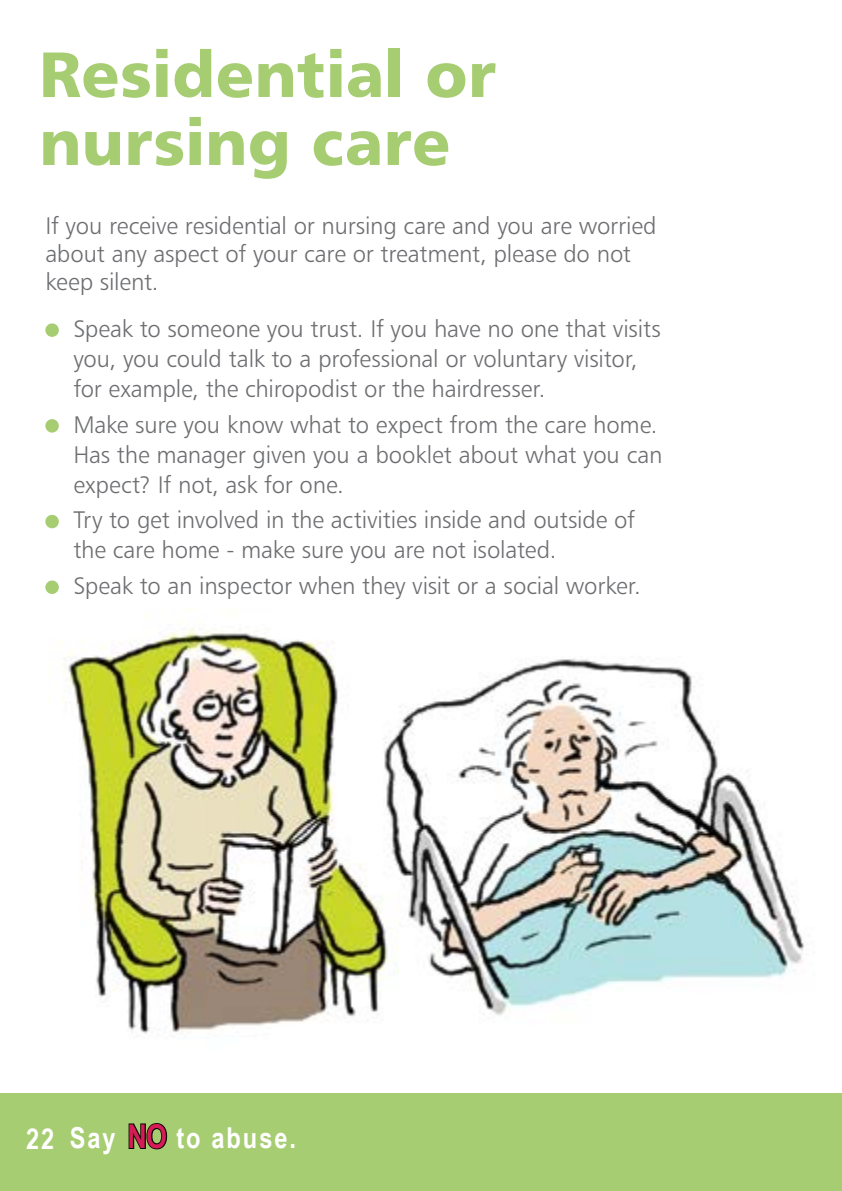
<style>
.page{position:relative;width:842px;height:1191px;background:#fff}
.page>*{position:absolute;margin:0;border:0;box-sizing:border-box;transform-origin:0 0}
.t1{font:64px/68px "Humanist 777 BT Black B";color:#a7cd72}
.t2{font:700 28.8px "Arial Narrow";letter-spacing:.07em;color:#fff}
.t3{font:24px/30px "Humanist 777 BT Light B";letter-spacing:-.01em;color:#6d6e71}
.s1{font-size:32.8px;color:#d61c56}
</style>
<div class="page">
<div style="left:45px;top:323px;width:14px;height:14px;background:#a7cd72;border-radius:50%"></div>
<div style="left:45px;top:419px;width:14px;height:13px;background:#a7cd72;border-radius:50%"></div>
<div style="left:45px;top:515px;width:14px;height:13px;background:#a7cd72;border-radius:50%"></div>
<div style="left:45px;top:580px;width:14px;height:14px;background:#a7cd72;border-radius:50%"></div>
<img style="left:47px;top:628px;width:757px;height:406px">
<div style="left:0;top:1093px;width:842px;height:98px;background:#a7cd72"></div>
<svg style="left:128px;top:1123px;width:40px;height:27px"></svg>
<h1 class="t1" style="left:39px;top:39px;width:458px">Residential or nursing care</h1>
<p class="t3" style="left:45px;top:211px;width:613px;line-height:28px">If you receive residential or nursing care and you are worried about any aspect of your care or treatment, please do not keep silent.</p>
<p class="t3" style="left:73px;top:313px;width:589px">Speak to someone you trust. If you have no one that visits you, you could talk to a professional or voluntary visitor, for example, the chiropodist or the hairdresser.</p>
<p class="t3" style="left:73px;top:409px;width:591px">Make sure you know what to expect from the care home.<br>Has the manager given you a booklet about what you can expect? If not, ask for one.</p>
<p class="t3" style="left:73px;top:504px;width:563px">Try to get involved in the activities inside and outside of the care home - make sure you are not isolated.</p>
<p class="t3" style="left:73px;top:570px;width:569px">Speak to an inspector when they visit or a social worker.</p>
<p class="t2" style="left:26px;top:1116px;width:271px">22 Say <span class="s1">NO</span> to abuse.</p>
</div>
